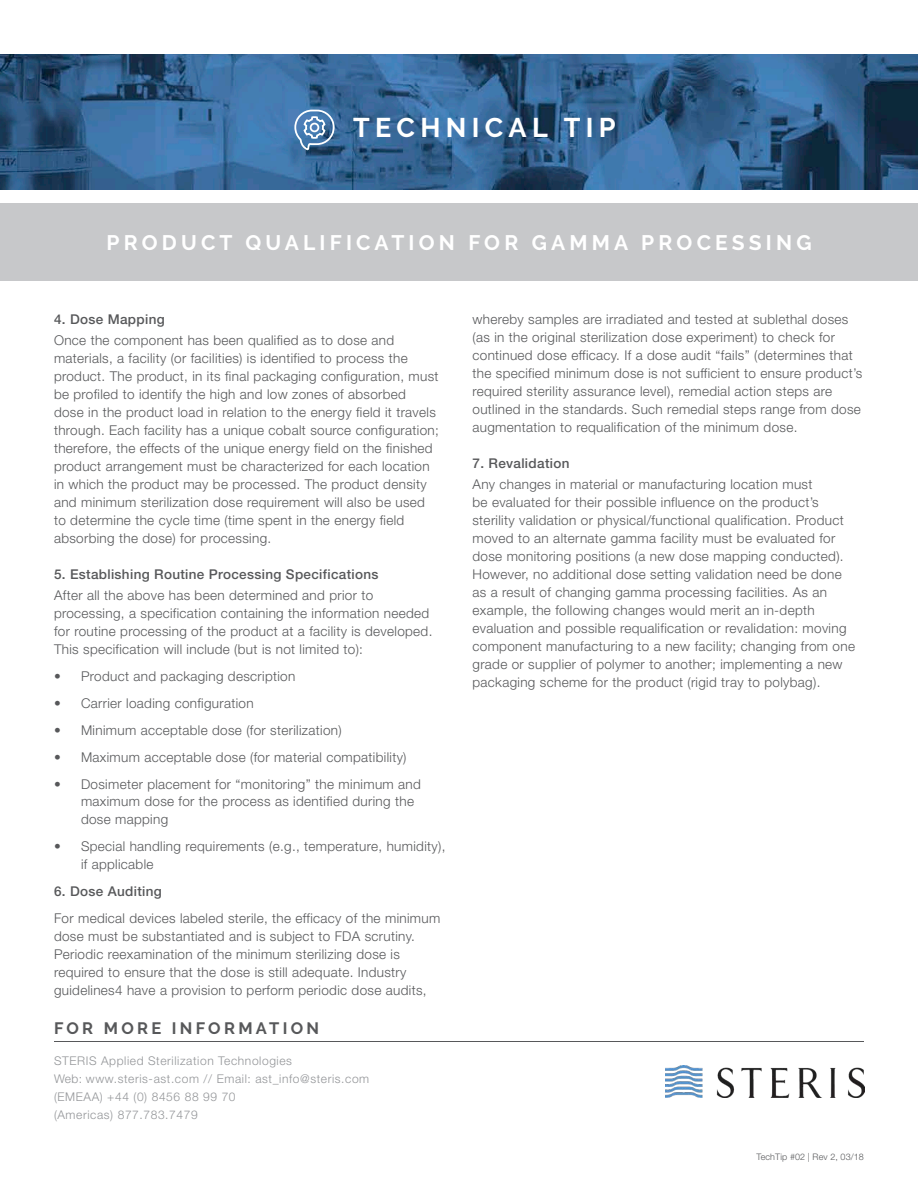
<style>
.page{position:relative;width:918px;height:1188px;background:#fff}
.page>*{position:absolute;margin:0;border:0;box-sizing:border-box;transform-origin:0 0}
.t1{font:700 27px "Raleway";letter-spacing:.2em;color:#fff}
.t2{font:700 21px "Raleway";letter-spacing:.2em;color:#fff}
.t3{font:700 16.5px "Raleway";letter-spacing:.2em;color:#57585a}
.Body_Copy{font:300 13.5px/18px "Helvetica Neue LT Std";letter-spacing:.025em;color:#57585a}
.Body_Copy-2{font:500 13.5px "Helvetica Neue LT Std";letter-spacing:.025em;color:#57585a}
.Contact_Copy{font:300 12px/18px "Helvetica Neue LT Std";letter-spacing:.05em;color:#939598}
.t4{font:300 9px "Helvetica Neue LT Std";letter-spacing:.01em;color:#57585a}
</style>
<div class="page">
<img style="left:0;top:54px;width:918px;height:135px">
<svg style="left:294px;top:109px;width:42px;height:41px;background:#6a91b8"></svg>
<img style="left:666px;top:1065px;width:198px;height:33px">
<hr style="left:54px;top:1041px;width:810px;height:1px;background:#57585a">
<div style="left:0;top:203px;width:918px;height:78px;background:#c7c8ca"></div>
<p class="t1" style="left:353px;top:112px;width:264px">TECHNICAL TIP</p>
<p class="t2" style="left:106px;top:231px;width:707px">PRODUCT QUALIFICATION FOR GAMMA PROCESSING</p>
<p class="Body_Copy-2" style="left:54px;top:312px;width:112px">4. Dose Mapping</p>
<p class="Body_Copy" style="left:54px;top:331px;width:386px">Once the component has been qualified as to dose and materials, a facility (or facilities) is identified to process the product. The product, in its final packaging configuration, must be profiled to identify the high and low zones of absorbed dose in the product load in relation to the energy field it travels through. Each facility has a unique cobalt source configuration; therefore, the effects of the unique energy field on the finished product arrangement must be characterized for each location in which the product may be processed. The product density and minimum sterilization dose requirement will also be used to determine the cycle time (time spent in the energy field absorbing the dose) for processing.</p>
<p class="Body_Copy-2" style="left:54px;top:567px;width:326px">5. Establishing Routine Processing Specifications</p>
<p class="Body_Copy" style="left:54px;top:586px;width:380px">After all the above has been determined and prior to processing, a specification containing the information needed for routine processing of the product at a facility is developed.<br>This specification will include (but is not limited to):</p>
<p class="Body_Copy" style="left:54px;top:667px;width:243px">• Product and packaging description</p>
<p class="Body_Copy" style="left:54px;top:694px;width:201px">• Carrier loading configuration</p>
<p class="Body_Copy" style="left:54px;top:721px;width:289px">• Minimum acceptable dose (for sterilization)</p>
<p class="Body_Copy" style="left:54px;top:748px;width:354px">• Maximum acceptable dose (for material compatibility)</p>
<p class="Body_Copy" style="left:81px;top:776px;width:341px;line-height:16.5px;text-indent:-27px">• Dosimeter placement for “monitoring” the minimum and maximum dose for the process as identified during the</p>
<p class="Body_Copy" style="left:81px;top:810px;width:89px">dose mapping</p>
<p class="Body_Copy" style="left:81px;top:837px;width:366px;text-indent:-27px">• Special handling requirements (e.g., temperature, humidity), if applicable</p>
<p class="Body_Copy-2" style="left:54px;top:883px;width:109px">6. Dose Auditing</p>
<p class="Body_Copy" style="left:54px;top:909px;width:388px">For medical devices labeled sterile, the efficacy of the minimum dose must be substantiated and is subject to FDA scrutiny.<br>Periodic reexamination of the minimum sterilizing dose is required to ensure that the dose is still adequate. Industry guidelines4 have a provision to perform periodic dose audits,</p>
<p class="t3" style="left:54px;top:1018px;width:267px">FOR MORE INFORMATION</p>
<p class="Contact_Copy" style="left:54px;top:1052px;width:317px">STERIS Applied Sterilization Technologies<br>Web: www.steris-ast.com // Email: ast_info@steris.com</p>
<p class="Contact_Copy" style="left:54px;top:1088px;width:183px">(EMEAA) +44 (0) 8456 88 99 70</p>
<p class="Contact_Copy" style="left:54px;top:1106px;width:145px">(Americas) 877.783.7479</p>
<p class="Body_Copy" style="left:472px;top:310px;width:391px">whereby samples are irradiated and tested at sublethal doses (as in the original sterilization dose experiment) to check for continued dose efficacy. If a dose audit “fails” (determines that the specified minimum dose is not sufficient to ensure product’s required sterility assurance level), remedial action steps are outlined in the standards. Such remedial steps range from dose augmentation to requalification of the minimum dose.</p>
<p class="Body_Copy-2" style="left:472px;top:456px;width:99px">7. Revalidation</p>
<p class="Body_Copy" style="left:472px;top:475px;width:384px">Any changes in material or manufacturing location must<br>be evaluated for their possible influence on the product’s sterility validation or physical/functional qualification. Product moved to an alternate gamma facility must be evaluated for dose monitoring positions (a new dose mapping conducted).<br>However, no additional dose setting validation need be done as a result of changing gamma processing facilities. As an example, the following changes would merit an in-depth evaluation and possible requalification or revalidation: moving component manufacturing to a new facility; changing from one grade or supplier of polymer to another; implementing a new packaging scheme for the product (rigid tray to polybag).</p>
<p class="t4" style="left:757px;top:1152px;width:109px">TechTip #02 | Rev 2, 03/18</p>
</div>
